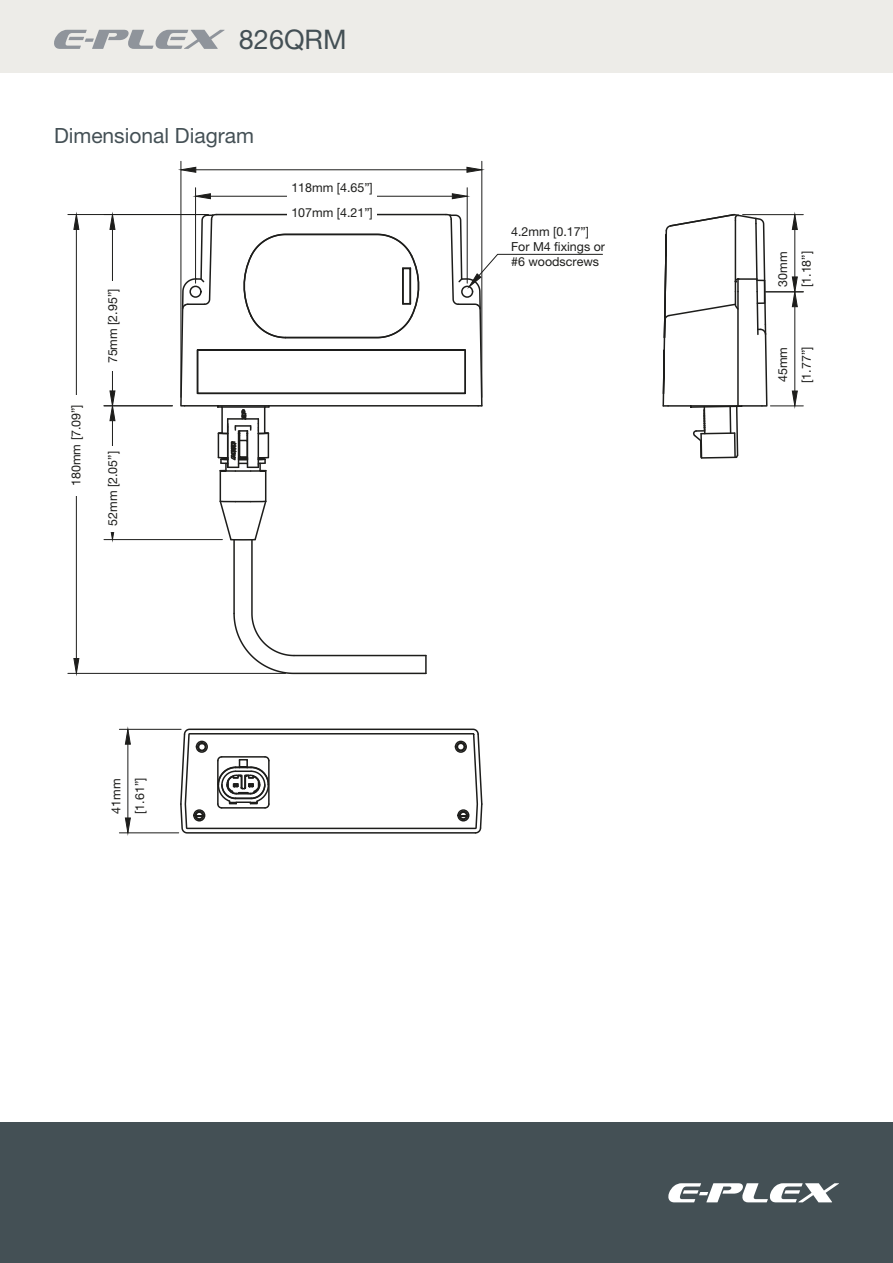
<style>
.page{position:relative;width:893px;height:1263px;background:#fff}
.page>*{position:absolute;margin:0;border:0;box-sizing:border-box;transform-origin:0 0}
.t1{font:27px "Helvetica Neue LT Pro";color:#445055}
.t2{font:21px "Helvetica Neue LT Pro";color:#445055}
.t3{font:12.45px/15px "Helvetica Neue LT Pro";color:#1d1d1b}
</style>
<div class="page">
<hr style="left:220px;top:471px;width:1px;height:30px;background:#1d1d1b">
<hr style="left:265px;top:471px;width:1px;height:30px;background:#1d1d1b">
<svg style="left:218px;top:499px;width:209px;height:176px"></svg>
<hr style="left:233px;top:540px;width:2px;height:73px;background:#1d1d1b">
<svg style="left:662px;top:72px;width:106px;height:387px"></svg>
<svg style="left:179px;top:728px;width:304px;height:105px"></svg>
<svg style="left:184px;top:728px;width:295px;height:106px"></svg>
<hr style="left:68px;top:673px;width:217px;height:1px;background:#1d1d1b">
<hr style="left:76px;top:229px;width:1px;height:429px;background:#1d1d1b">
<svg style="left:73px;top:658px;width:7px;height:16px"></svg>
<hr style="left:119px;top:729px;width:62px;height:1px;background:#1d1d1b">
<hr style="left:119px;top:832px;width:60px;height:1px;background:#1d1d1b">
<hr style="left:127px;top:744px;width:1px;height:74px;background:#1d1d1b">
<svg style="left:125px;top:728px;width:6px;height:17px"></svg>
<svg style="left:125px;top:817px;width:6px;height:16px"></svg>
<hr style="left:770px;top:405px;width:33px;height:1px;background:#1d1d1b">
<hr style="left:794px;top:307px;width:1px;height:84px;background:#1d1d1b">
<svg style="left:792px;top:390px;width:6px;height:17px"></svg>
<hr style="left:104px;top:539px;width:118px;height:1px;background:#1d1d1b">
<svg style="left:109px;top:532px;width:7px;height:8px"></svg>
<hr style="left:766px;top:291px;width:37px;height:1px;background:#1d1d1b">
<hr style="left:743px;top:214px;width:60px;height:1px;background:#1d1d1b">
<hr style="left:794px;top:229px;width:1px;height:48px;background:#1d1d1b">
<svg style="left:792px;top:276px;width:6px;height:31px"></svg>
<svg style="left:792px;top:214px;width:6px;height:16px"></svg>
<div style="left:65px;top:395px;width:22px;height:100px;background:#fff"></div>
<div style="left:0;top:0;width:893px;height:72px;background:#edece8"></div>
<svg style="left:54px;top:30px;width:549px;height:442px"></svg>
<div style="left:0;top:1123px;width:893px;height:140px;background:#445055"></div>
<svg style="left:668px;top:1183px;width:171px;height:19px"></svg>
<h1 class="t1" style="left:239px;top:23px;width:109px">826QRM</h1>
<h2 class="t2" style="left:54px;top:123px;width:201px">Dimensional Diagram</h2>
<p class="t3" style="left:68px;top:486px;width:83px;rotate:-90deg">180mm [7.09”]</p>
<p class="t3" style="left:105px;top:363px;width:76px;rotate:-90deg">75mm [2.95”]</p>
<p class="t3" style="left:105px;top:526px;width:76px;rotate:-90deg">52mm [2.05”]</p>
<p class="t3" style="left:291px;top:175px;width:83px;line-height:24.9px">118mm [4.65”]<br>107mm [4.21”]</p>
<p class="t3" style="left:108px;top:813px;width:37px;rotate:-90deg">41mm</p>
<p class="t3" style="left:132px;top:814px;width:38px;rotate:-90deg">[1.61”]</p>
<p class="t3" style="left:511px;top:224px;width:95px">4.2mm [0.17”]<br>For M4 fixings or #6 woodscrews</p>
<p class="t3" style="left:775px;top:287px;width:37px;rotate:-90deg">30mm</p>
<p class="t3" style="left:799px;top:287px;width:38px;rotate:-90deg">[1.18”]</p>
<p class="t3" style="left:775px;top:382px;width:37px;rotate:-90deg">45mm</p>
<p class="t3" style="left:799px;top:383px;width:38px;rotate:-90deg">[1.77”]</p>
</div>
